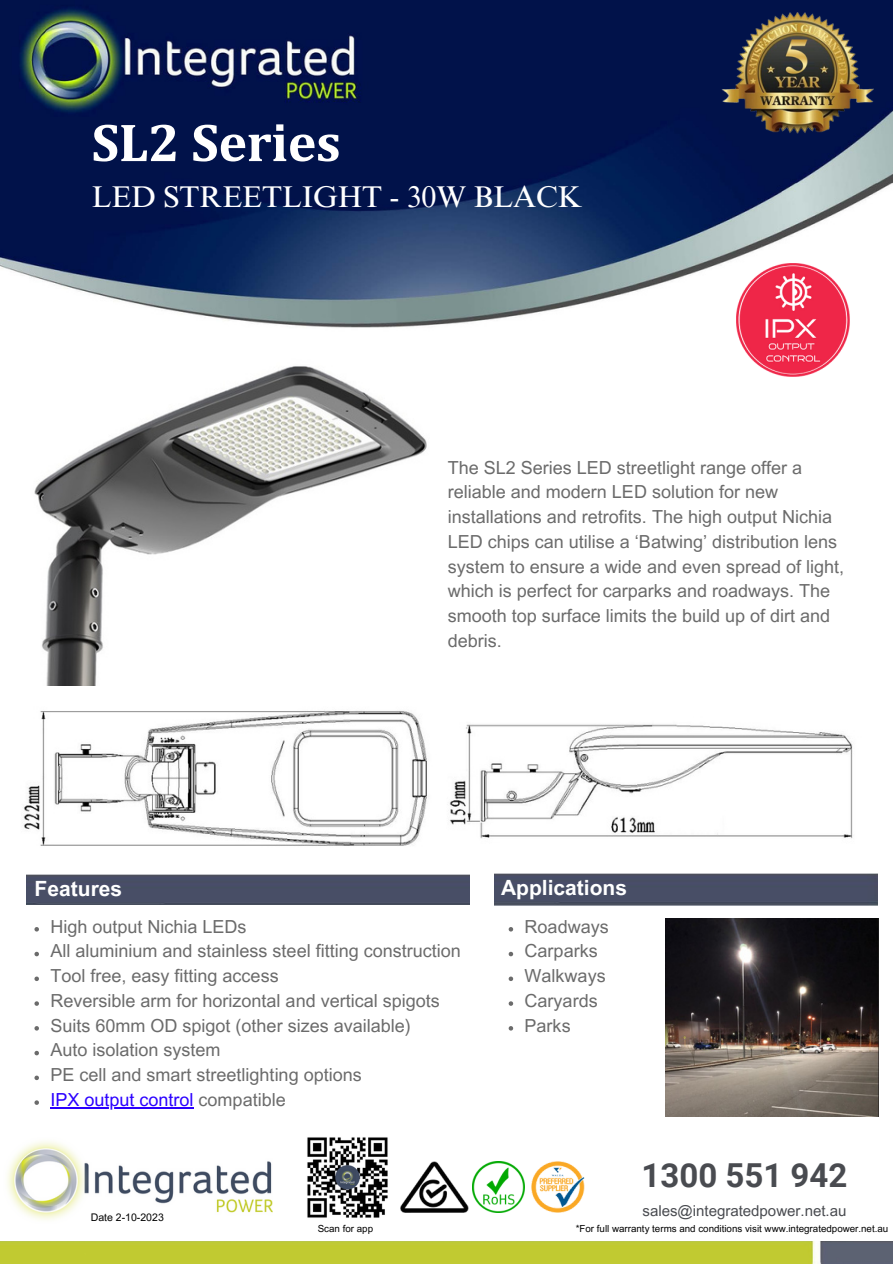
<style>
.page{position:relative;width:893px;height:1264px;background:#fff}
.page>*{position:absolute;margin:0;border:0;box-sizing:border-box;transform-origin:0 0}
.t1{font:700 54px "Cambria";letter-spacing:-.01em;color:#fff}
.t2{font:700 33px "Roboto";color:#494b50}
.t3{font:30px "Times NRMT Pro";letter-spacing:-.005em;color:#fff}
.t4{font:700 21px "Arial MT Pro";color:#fff}
.t5{font:18px/24.8px "Arial MT Pro";color:#6b6b6b}
.t6{font:18px "Arial MT Pro";color:#2b00ff}
.t7{font:15px "Arial MT Pro";color:#494b50}
.t8{font:10.5px "Arial MT Pro";color:#000}
.t9{font:9.75px "Arial MT Pro";color:#000}
.s1{color:#6b6b6b}
</style>
<div class="page">
<img style="left:7px;top:1141px;width:265px;height:79px">
<img style="left:0;top:1241px;width:892px;height:22px">
<img style="left:473px;top:1161px;width:51px;height:51px">
<img style="left:400px;top:1161px;width:69px;height:51px">
<img style="left:531px;top:1161px;width:53px;height:51px">
<img style="left:307px;top:1137px;width:81px;height:81px">
<img style="left:26px;top:874px;width:443px;height:30px">
<img style="left:494px;top:873px;width:383px;height:32px">
<img style="left:0;top:0;width:892px;height:328px">
<img style="left:0;top:0;width:403px;height:117px">
<img style="left:721px;top:13px;width:152px;height:120px">
<img style="left:34px;top:366px;width:393px;height:320px">
<img style="left:665px;top:918px;width:213px;height:198px">
<svg style="left:34px;top:927px;width:5px;height:4px"></svg>
<svg style="left:34px;top:951px;width:5px;height:5px"></svg>
<svg style="left:34px;top:976px;width:5px;height:5px"></svg>
<svg style="left:34px;top:1001px;width:5px;height:4px"></svg>
<svg style="left:34px;top:1026px;width:5px;height:4px"></svg>
<svg style="left:34px;top:1050px;width:5px;height:5px"></svg>
<svg style="left:34px;top:1075px;width:5px;height:5px"></svg>
<svg style="left:34px;top:1100px;width:5px;height:4px"></svg>
<hr style="left:50px;top:1107px;width:143px;height:1px;background:#2b00ff">
<svg style="left:508px;top:927px;width:5px;height:4px"></svg>
<svg style="left:508px;top:951px;width:5px;height:5px"></svg>
<svg style="left:508px;top:976px;width:5px;height:5px"></svg>
<svg style="left:508px;top:1001px;width:5px;height:4px"></svg>
<svg style="left:508px;top:1026px;width:5px;height:4px"></svg>
<img style="left:449px;top:724px;width:404px;height:115px">
<img style="left:23px;top:711px;width:404px;height:135px">
<img style="left:733px;top:260px;width:119px;height:117px">
<p class="t1" style="left:91px;top:110px;width:251px">SL2 Series</p>
<h3 class="t3" style="left:91px;top:185px;width:492px">LED STREETLIGHT - 30W BLACK</h3>
<p class="t5" style="left:448px;top:457px;width:398px">The SL2 Series LED streetlight range offer a reliable and modern LED solution for new installations and retrofits. The high output Nichia LED chips can utilise a ‘Batwing’ distribution lens system to ensure a wide and even spread of light, which is perfect for carparks and roadways. The smooth top surface limits the build up of dirt and debris.</p>
<p class="t4" style="left:35px;top:880px;width:89px">Features</p>
<p class="t4" style="left:501px;top:879px;width:127px">Applications</p>
<p class="t5" style="left:50px;top:916px;width:198px">High output Nichia LEDs</p>
<p class="t5" style="left:50px;top:941px;width:412px">All aluminium and stainless steel fitting construction</p>
<p class="t5" style="left:50px;top:965px;width:230px">Tool free, easy fitting access</p>
<p class="t5" style="left:50px;top:990px;width:391px">Reversible arm for horizontal and vertical spigots</p>
<p class="t5" style="left:50px;top:1015px;width:362px">Suits 60mm OD spigot (other sizes available)</p>
<p class="t5" style="left:50px;top:1040px;width:172px">Auto isolation system</p>
<p class="t5" style="left:50px;top:1064px;width:313px">PE cell and smart streetlighting options</p>
<p class="t6" style="left:50px;top:1092px;width:237px">IPX output control <span class="s1">compatible</span></p>
<p class="t5" style="left:524px;top:916px;width:86px">Roadways</p>
<p class="t5" style="left:524px;top:941px;width:75px">Carparks</p>
<p class="t5" style="left:524px;top:965px;width:83px">Walkways</p>
<p class="t5" style="left:524px;top:990px;width:75px">Caryards</p>
<p class="t5" style="left:524px;top:1015px;width:48px">Parks</p>
<p class="t8" style="left:91px;top:1213px;width:75px">Date 2-10-2023</p>
<h5 class="t2" style="left:641px;top:1156px;width:207px">1300 551 942</h5>
<p class="t7" style="left:642px;top:1205px;width:205px">sales@integratedpower.net.au</p>
<p class="t9" style="left:318px;top:1225px;width:57px">Scan for app</p>
<p class="t9" style="left:575px;top:1225px;width:314px">*For full warranty terms and conditions visit www.integratedpower.net.au</p>
</div>
